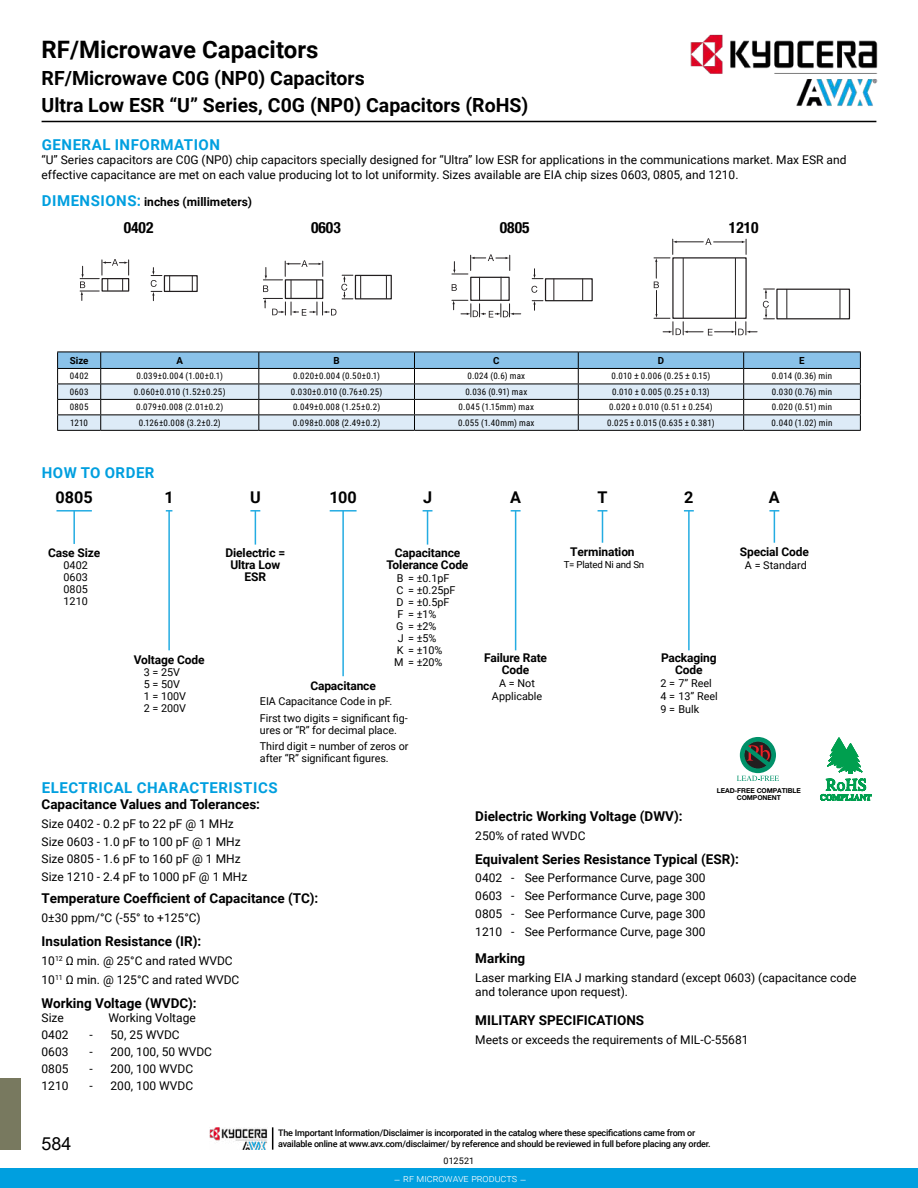
<style>
.page{position:relative;width:918px;height:1188px;background:#fff}
.page>*{position:absolute;margin:0;border:0;box-sizing:border-box;transform-origin:0 0}
.t1{font:700 24px "Roboto";color:#000}
.t2{font:700 19.5px "Roboto";color:#000}
.t3{font:18px "Arial";color:#000}
.t4{font:700 16.2px "Roboto";letter-spacing:.005em;color:#000}
.t5{font:700 condensed 15.45px "Helvetica Neue LT Std";color:#000}
.t6{font:700 15px "Roboto";letter-spacing:.035em;color:#009fdf}
.t7{font:700 13.5px "Roboto";color:#000}
.t8{font:12px/17.4px "Roboto";color:#000}
.t9{font:700 12px/12px "Roboto";letter-spacing:-.01em;color:#000;text-align:center}
.t10{font:10.8px/12px "Roboto";letter-spacing:-.005em;color:#000}
.t11{font:300 10.5px "Roboto";color:#fff}
.t12{font:9.75px "Roboto";letter-spacing:-.025em;color:#000}
.t13{font:700 9.75px "Roboto";color:#000}
.t14{font:9px "Roboto Condensed";letter-spacing:.03em;color:#000}
.t15{font:500 9px/10.8px "Roboto";letter-spacing:-.025em;color:#000}
.t16{font:9px "Roboto";letter-spacing:.015em;color:#000}
.t17{font:700 6.75px/7.5px "Helvetica Neue LT Std";letter-spacing:-.01em;color:#000;text-align:center}
.s1{font-size:15px;color:#009fdf}
.s2{font-family:"Roboto"}
</style>
<div class="page">
<hr style="left:42px;top:121px;width:834px;height:1px;background:#000">
<div style="left:0;top:1078px;width:21px;height:72px;background:#78795f"></div>
<svg style="left:263px;top:260px;width:129px;height:56px"></svg>
<svg style="left:80px;top:259px;width:118px;height:42px"></svg>
<svg style="left:452px;top:254px;width:141px;height:64px"></svg>
<svg style="left:654px;top:238px;width:197px;height:97px"></svg>
<svg style="left:57px;top:352px;width:815px;height:449px"></svg>
<hr style="left:57px;top:430px;width:44px;height:1px;background:#000">
<hr style="left:101px;top:430px;width:158px;height:1px;background:#000">
<hr style="left:259px;top:430px;width:156px;height:1px;background:#000">
<hr style="left:414px;top:430px;width:164px;height:1px;background:#000">
<hr style="left:578px;top:430px;width:166px;height:1px;background:#000">
<hr style="left:744px;top:430px;width:117px;height:1px;background:#000">
<img style="left:669px;top:34px;width:209px;height:87px">
<div style="left:0;top:1169px;width:918px;height:19px;background:#009fdf"></div>
<img style="left:210px;top:1127px;width:57px;height:23px">
<svg style="left:272px;top:1127px;width:1px;height:23px"></svg>
<h1 class="t1" style="left:42px;top:39px;width:278px">RF/Microwave Capacitors</h1>
<h2 class="t2" style="left:42px;top:97px;width:488px">Ultra Low ESR “U” Series, C0G (NP0) Capacitors (RoHS)</h2>
<h2 class="t2" style="left:42px;top:70px;width:325px">RF/Microwave C0G (NP0) Capacitors</h2>
<p class="t6" style="left:42px;top:138px;width:180px">GENERAL INFORMATION</p>
<p class="t8" style="left:42px;top:154px;width:806px;line-height:14.4px">“U” Series capacitors are C0G (NP0) chip capacitors specially designed for “Ultra” low ESR for applications in the communications market. Max ESR and effective capacitance are met on each value producing lot to lot uniformity. Sizes available are EIA chip sizes 0603, 0805, and 1210.</p>
<p class="t9" style="left:42px;top:196px;width:212px"><span class="s1">DIMENSIONS:</span> inches (millimeters)</p>
<p class="t5" style="left:124px;top:219px;width:31px">0402</p>
<p class="t5" style="left:311px;top:219px;width:31px">0603</p>
<p class="t5" style="left:500px;top:219px;width:31px">0805</p>
<p class="t5" style="left:729px;top:219px;width:31px">1210</p>
<p class="t13" style="left:70px;top:356px;width:20px">Size</p>
<p class="t13" style="left:177px;top:356px;width:8px">A</p>
<p class="t13" style="left:334px;top:356px;width:8px">B</p>
<p class="t13" style="left:493px;top:356px;width:8px">C</p>
<p class="t13" style="left:658px;top:356px;width:8px">D</p>
<p class="t13" style="left:799px;top:356px;width:7px">E</p>
<p class="t14" style="left:70px;top:372px;width:20px">0402</p>
<p class="t14" style="left:136px;top:372px;width:88px">0.039±0.004 (1.00±0.1)</p>
<p class="t14" style="left:293px;top:372px;width:88px">0.020±0.004 (0.50±0.1)</p>
<p class="t14" style="left:467px;top:372px;width:59px">0.024 (0.6) max</p>
<p class="t14" style="left:611px;top:372px;width:100px">0.010 <span class="s2">±</span> 0.006 (0.25 <span class="s2">±</span> 0.15)</p>
<p class="t14" style="left:772px;top:372px;width:62px">0.014 (0.36) min</p>
<p class="t14" style="left:70px;top:388px;width:20px">0603</p>
<p class="t14" style="left:134px;top:388px;width:93px">0.060±0.010 (1.52±0.25)</p>
<p class="t14" style="left:291px;top:388px;width:93px">0.030±0.010 (0.76±0.25)</p>
<p class="t14" style="left:465px;top:388px;width:64px">0.036 (0.91) max</p>
<p class="t14" style="left:612px;top:388px;width:99px">0.010 ± 0.005 (0.25 ± 0.13)</p>
<p class="t14" style="left:772px;top:388px;width:62px">0.030 (0.76) min</p>
<p class="t14" style="left:70px;top:403px;width:20px">0805</p>
<p class="t14" style="left:136px;top:403px;width:89px">0.079±0.008 (2.01±0.2)</p>
<p class="t14" style="left:293px;top:403px;width:89px">0.049±0.008 (1.25±0.2)</p>
<p class="t14" style="left:459px;top:403px;width:77px">0.045 (1.15mm) max</p>
<p class="t14" style="left:609px;top:403px;width:105px">0.020 ± 0.010 (0.51 ± 0.254)</p>
<p class="t14" style="left:772px;top:403px;width:62px">0.020 (0.51) min</p>
<p class="t14" style="left:70px;top:419px;width:19px">1210</p>
<p class="t14" style="left:139px;top:419px;width:83px">0.126±0.008 (3.2±0.2)</p>
<p class="t14" style="left:293px;top:419px;width:89px">0.098±0.008 (2.49±0.2)</p>
<p class="t14" style="left:458px;top:419px;width:78px">0.055 (1.40mm) max</p>
<p class="t14" style="left:607px;top:419px;width:109px">0.025 ± 0.015 (0.635 ± 0.381)</p>
<p class="t14" style="left:772px;top:419px;width:62px">0.040 (1.02) min</p>
<p class="t6" style="left:42px;top:466px;width:114px">HOW TO ORDER</p>
<h3 class="t4" style="left:55px;top:490px;width:39px">0805</h3>
<h3 class="t4" style="left:164px;top:490px;width:11px">1</h3>
<h3 class="t4" style="left:250px;top:490px;width:12px">U</h3>
<h3 class="t4" style="left:329px;top:490px;width:29px">100</h3>
<h3 class="t4" style="left:423px;top:490px;width:11px">J</h3>
<h3 class="t4" style="left:510px;top:490px;width:12px">A</h3>
<h3 class="t4" style="left:597px;top:490px;width:12px">T</h3>
<h3 class="t4" style="left:684px;top:490px;width:11px">2</h3>
<h3 class="t4" style="left:769px;top:490px;width:12px">A</h3>
<p class="t9" style="left:48px;top:548px;width:54px">Case Size</p>
<p class="t10" style="left:64px;top:560px;width:26px;text-align:justify">0402<br>0603<br>0805<br>1210</p>
<p class="t9" style="left:134px;top:654px;width:72px">Voltage Code</p>
<p class="t10" style="left:144px;top:667px;width:44px">3 = 25V<br>5 = 50V<br>1 = 100V<br>2 = 200V</p>
<p class="t9" style="left:226px;top:547px;width:61px">Dielectric =<br>Ultra Low<br>ESR</p>
<p class="t9" style="left:387px;top:547px;width:83px">Capacitance<br>Tolerance Code</p>
<p class="t10" style="left:397px;top:573px;width:54px">B = ±0.1pF</p>
<p class="t10" style="left:397px;top:585px;width:60px">C = ±0.25pF</p>
<p class="t10" style="left:397px;top:597px;width:54px">D = ±0.5pF</p>
<p class="t10" style="left:398px;top:609px;width:40px">F = ±1%</p>
<p class="t10" style="left:396px;top:621px;width:42px">G = ±2%</p>
<p class="t10" style="left:398px;top:633px;width:40px">J = ±5%</p>
<p class="t10" style="left:397px;top:645px;width:47px">K = ±10%</p>
<p class="t10" style="left:394px;top:657px;width:50px">M = ±20%</p>
<p class="t10" style="left:260px;top:694px;width:149px;line-height:16.5px">EIA Capacitance Code in pF.<br>First two digits = signi昀椀cant 昀椀g-</p>
<p class="t10" style="left:260px;top:722px;width:150px;line-height:16.5px">ures or “R” for decimal place.<br>Third digit = number of zeros or</p>
<p class="t10" style="left:260px;top:752px;width:130px">after “R” signi昀椀cant 昀椀gures.</p>
<p class="t9" style="left:310px;top:680px;width:67px">Capacitance</p>
<p class="t9" style="left:484px;top:653px;width:64px">Failure Rate<br>Code</p>
<p class="t10" style="left:492px;top:678px;width:52px;line-height:12.9px;text-align:center">A = Not<br>Applicable</p>
<p class="t9" style="left:570px;top:547px;width:66px">Termination</p>
<p class="t12" style="left:564px;top:560px;width:82px">T= Plated Ni and Sn</p>
<p class="t9" style="left:661px;top:653px;width:57px">Packaging<br>Code</p>
<p class="t10" style="left:660px;top:678px;width:59px;line-height:12.9px">2 = 7” Reel<br>4 = 13” Reel<br>9 = Bulk</p>
<p class="t9" style="left:740px;top:547px;width:71px">Special Code</p>
<p class="t10" style="left:745px;top:560px;width:63px">A = Standard</p>
<p class="t6" style="left:42px;top:781px;width:237px">ELECTRICAL CHARACTERISTICS</p>
<p class="t7" style="left:42px;top:799px;width:220px">Capacitance Values and Tolerances:</p>
<p class="t8" style="left:42px;top:816px;width:207px">Size 0402 - 0.2 pF to 22 pF @ 1 MHz<br>Size 0603 - 1.0 pF to 100 pF @ 1 MHz<br>Size 0805 - 1.6 pF to 160 pF @ 1 MHz<br>Size 1210 - 2.4 pF to 1000 pF @ 1 MHz</p>
<p class="t7" style="left:42px;top:889px;width:278px">Temperature Coef昀椀cient of Capacitance (TC):</p>
<p class="t8" style="left:42px;top:910px;width:161px">0±30 ppm/°C (-55° to +125°C)</p>
<p class="t7" style="left:42px;top:936px;width:161px">Insulation Resistance (IR):</p>
<p class="t8" style="left:42px;top:952px;width:199px;line-height:19px">10<sup>12</sup> Ω min. @ 25°C and rated WVDC<br>10<sup>11</sup> Ω min. @ 125°C and rated WVDC</p>
<p class="t7" style="left:42px;top:998px;width:157px">Working Voltage (WVDC):</p>
<p class="t8" style="left:42px;top:1008px;width:24px">Size</p>
<p class="t8" style="left:109px;top:1008px;width:89px">Working Voltage</p>
<p class="t8" style="left:42px;top:1025px;width:28px">0402</p>
<p class="t8" style="left:89px;top:1025px;width:92px">- 50, 25 WVDC</p>
<p class="t8" style="left:42px;top:1042px;width:28px">0603</p>
<p class="t8" style="left:89px;top:1042px;width:124px">- 200, 100, 50 WVDC</p>
<p class="t8" style="left:42px;top:1059px;width:28px">0805</p>
<p class="t8" style="left:89px;top:1059px;width:105px">- 200, 100 WVDC</p>
<p class="t8" style="left:42px;top:1076px;width:28px">1210</p>
<p class="t8" style="left:89px;top:1076px;width:105px">- 200, 100 WVDC</p>
<p class="t17" style="left:717px;top:786px;width:86px">LEAD-FREE COMPATIBLE<br>COMPONENT</p>
<p class="t7" style="left:475px;top:811px;width:209px">Dielectric Working Voltage (DWV):</p>
<p class="t8" style="left:475px;top:826px;width:112px">250% of rated WVDC</p>
<p class="t7" style="left:475px;top:853px;width:265px">Equivalent Series Resistance Typical (ESR):</p>
<p class="t8" style="left:475px;top:869px;width:232px;line-height:18.1px;text-align:justify">0402 - See Performance Curve, page 300<br>0603 - See Performance Curve, page 300<br>0805 - See Performance Curve, page 300<br>1210 - See Performance Curve, page 300</p>
<p class="t7" style="left:475px;top:952px;width:52px">Marking</p>
<p class="t8" style="left:475px;top:971px;width:383px;line-height:14.4px">Laser marking EIA J marking standard (except 0603) (capacitance code and tolerance upon request).</p>
<p class="t7" style="left:475px;top:1014px;width:170px">MILITARY SPECIFICATIONS</p>
<p class="t8" style="left:475px;top:1032px;width:275px">Meets or exceeds the requirements of MIL-C-55681</p>
<h3 class="t3" style="left:42px;top:1133px;width:32px">584</h3>
<p class="t15" style="left:278px;top:1127px;width:434px">The Important Information/Disclaimer is incorporated in the catalog where these speci昀椀cations came from or available online at www.avx.com/disclaimer/ by reference and should be reviewed in full before placing any order.</p>
<p class="t16" style="left:444px;top:1157px;width:32px">012521</p>
<p class="t11" style="left:394px;top:1172px;width:134px">– rf microwave products –</p>
</div>
